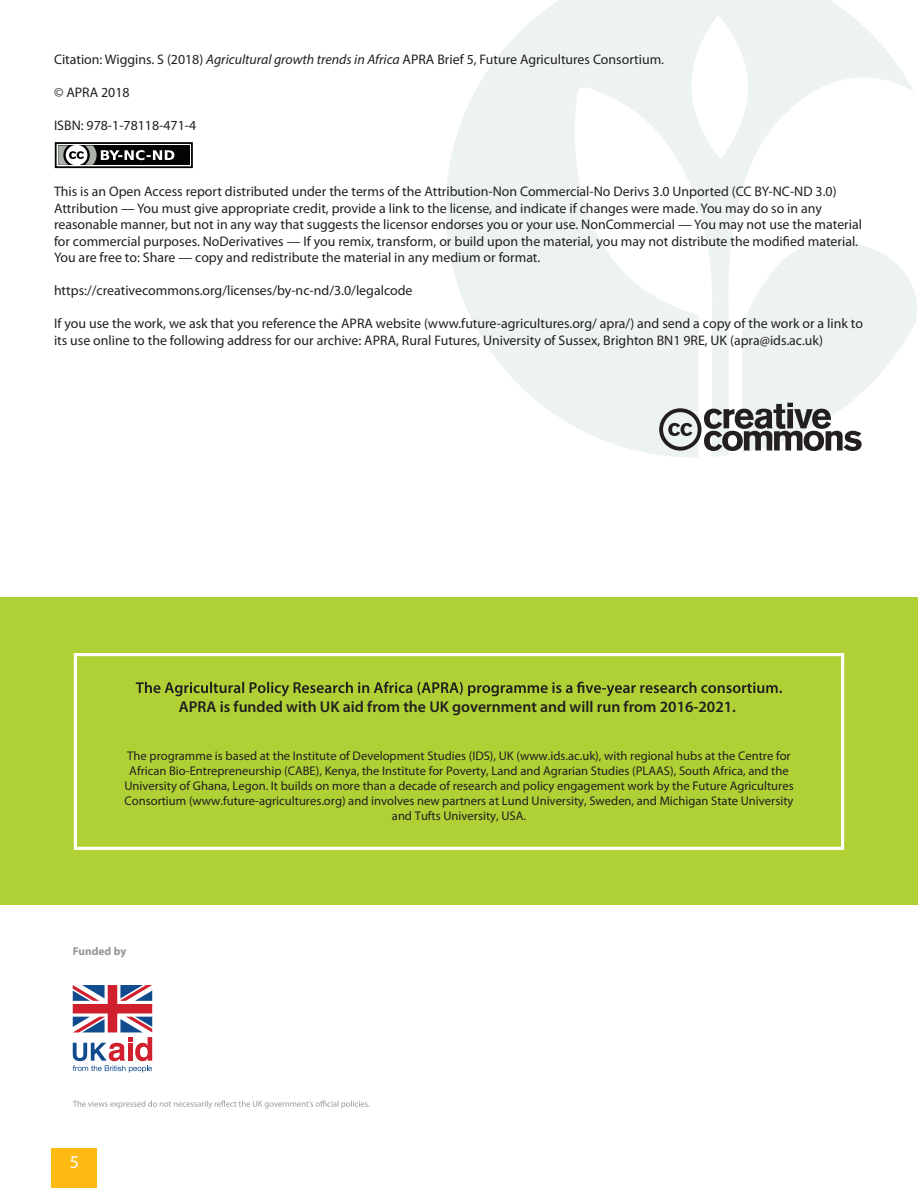
<style>
.page{position:relative;width:918px;height:1188px;background:#fff}
.page>*{position:absolute;margin:0;border:0;box-sizing:border-box;transform-origin:0 0}
.t1{font:18px "Myriad Pro";color:#fff}
.t2{font:600 15.75px "Myriad Pro";color:#211e1e}
.t3{font:13.8px/16.5px "Myriad Pro";color:#231f20}
.t4{font:12.6px/15.1px "Myriad Pro";color:#211e1e;text-align:center}
.t5{font:700 11.4px "Myriad Pro";color:#939698}
.s1{font-style:italic}
</style>
<div class="page">
<svg style="left:446px;top:0;width:467px;height:457px;fill:#edf3ef"></svg>
<div style="left:52px;top:1149px;width:45px;height:39px;background:#fcba13"></div>
<div style="left:0;top:598px;width:918px;height:307px;background:#b0d136"></div>
<div style="left:74px;top:653px;width:770px;height:197px;border:3px solid #fff"></div>
<svg style="left:136px;top:682px;width:646px;height:14px"></svg>
<svg style="left:73px;top:985px;width:79px;height:88px"></svg>
<svg style="left:73px;top:1100px;width:296px;height:9px"></svg>
<div style="left:55px;top:142px;width:138px;height:26px;border:2px solid #040503"></div>
<div style="left:58px;top:145px;width:131px;height:20px;background:#040503"></div>
<svg style="left:55px;top:142px;width:119px;height:27px"></svg>
<svg style="left:659px;top:223px;width:258px;height:230px"></svg>
<p class="t3" style="left:54px;top:51px;width:612px">Citation: Wiggins. S (2018) <span class="s1">Agricultural growth trends in Africa</span> APRA Brief 5, Future Agricultures Consortium.</p>
<p class="t3" style="left:54px;top:84px;width:77px">© APRA 2018</p>
<p class="t3" style="left:54px;top:117px;width:144px">ISBN: 978-1-78118-471-4</p>
<p class="t3" style="left:54px;top:183px;width:810px">This is an Open Access report distributed under the terms of the Attribution-Non Commercial-No Derivs 3.0 Unported (CC BY-NC-ND 3.0)<br>Attribution — You must give appropriate credit, provide a link to the license, and indicate if changes were made. You may do so in any reasonable manner, but not in any way that suggests the licensor endorses you or your use. NonCommercial — You may not use the material for commercial purposes. NoDerivatives — If you remix, transform, or build upon the material, you may not distribute the modified material.<br>You are free to: Share — copy and redistribute the material in any medium or format.</p>
<p class="t3" style="left:54px;top:282px;width:360px">https://creativecommons.org/licenses/by-nc-nd/3.0/legalcode</p>
<p class="t3" style="left:54px;top:315px;width:811px">If you use the work, we ask that you reference the APRA website (www.future-agricultures.org/ apra/) and send a copy of the work or a link to its use online to the following address for our archive: APRA, Rural Futures, University of Sussex, Brighton BN1 9RE, UK (apra@ids.ac.uk)</p>
<p class="t2" style="left:179px;top:697px;width:559px">APRA is funded with UK aid from the UK government and will run from 2016-2021.</p>
<p class="t4" style="left:124px;top:748px;width:671px">The programme is based at the Institute of Development Studies (IDS), UK (www.ids.ac.uk), with regional hubs at the Centre for African Bio-Entrepreneurship (CABE), Kenya, the Institute for Poverty, Land and Agrarian Studies (PLAAS), South Africa, and the University of Ghana, Legon. It builds on more than a decade of research and policy engagement work by the Future Agricultures Consortium (www.future-agricultures.org) and involves new partners at Lund University, Sweden, and Michigan State University and Tufts University, USA.</p>
<p class="t5" style="left:73px;top:944px;width:55px">Funded by</p>
<p class="t1" style="left:70px;top:1151px;width:11px">5</p>
</div>
